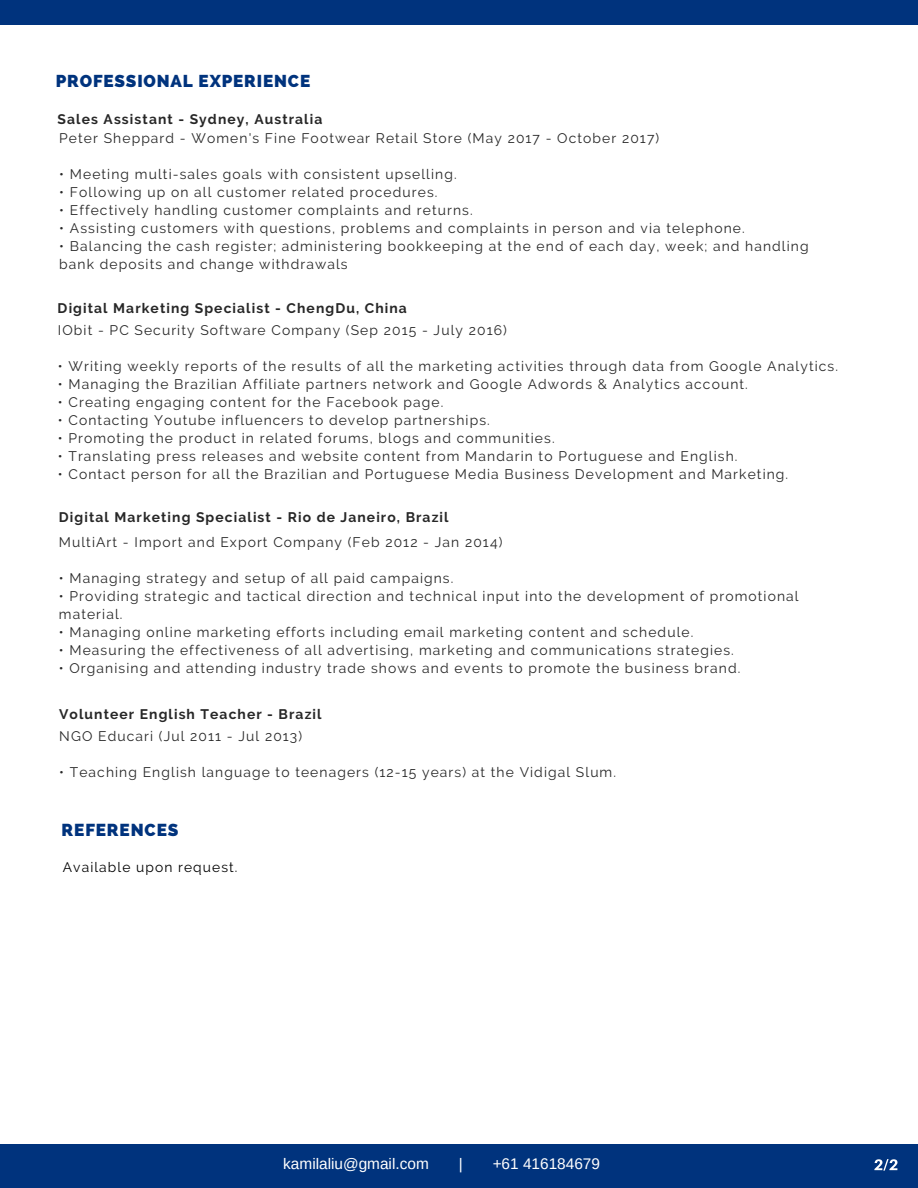
<style>
.page{position:relative;width:918px;height:1188px;background:#fff}
.page>*{position:absolute;margin:0;border:0;box-sizing:border-box;transform-origin:0 0}
.t1{font:800 17.25px "Raleway";letter-spacing:.05em;color:#00337d}
.t2{font:800 17.1px "Raleway";letter-spacing:.05em;color:#00337d}
.t3{font:15.45px "Arimo";color:#fff}
.t4{font:13.8px/18px "Raleway";letter-spacing:.08em;color:#272727}
.t5{font:700 13.8px "Raleway";letter-spacing:.08em;color:#272727}
.t6{font:13.8px "Raleway";letter-spacing:.08em;color:#000}
</style>
<div class="page">
<div style="left:0;top:0;width:918px;height:25px;background:#00337d"></div>
<div style="left:0;top:1144px;width:918px;height:44px;background:#00337d"></div>
<svg style="left:874px;top:1159px;width:23px;height:12px"></svg>
<p class="t2" style="left:56px;top:71px;width:256px">PROFESSIONAL EXPERIENCE</p>
<p class="t5" style="left:58px;top:111px;width:266px">Sales Assistant - Sydney, Australia</p>
<p class="t4" style="left:59px;top:129px;width:601px">Peter Sheppard - Women's Fine Footwear Retail Store (May 2017 - October 2017)</p>
<p class="t4" style="left:59px;top:165px;width:399px">• Meeting multi-sales goals with consistent upselling.</p>
<p class="t4" style="left:59px;top:183px;width:380px">• Following up on all customer related procedures.</p>
<p class="t4" style="left:59px;top:201px;width:415px">• Effectively handling customer complaints and returns.</p>
<p class="t4" style="left:59px;top:219px;width:687px">• Assisting customers with questions, problems and complaints in person and via telephone.</p>
<p class="t4" style="left:59px;top:237px;width:751px">• Balancing the cash register; administering bookkeeping at the end of each day, week; and handling bank deposits and change withdrawals</p>
<p class="t5" style="left:58px;top:300px;width:351px">Digital Marketing Specialist - ChengDu, China</p>
<p class="t4" style="left:58px;top:322px;width:451px">IObit - PC Security Software Company (Sep 2015 - July 2016)</p>
<p class="t4" style="left:58px;top:358px;width:782px">• Writing weekly reports of the results of all the marketing activities through data from Google Analytics.</p>
<p class="t4" style="left:58px;top:376px;width:691px">• Managing the Brazilian Affiliate partners network and Google Adwords &amp; Analytics account.</p>
<p class="t4" style="left:58px;top:394px;width:387px">• Creating engaging content for the Facebook page.</p>
<p class="t4" style="left:58px;top:412px;width:433px">• Contacting Youtube influencers to develop partnerships.</p>
<p class="t4" style="left:58px;top:430px;width:498px">• Promoting the product in related forums, blogs and communities.</p>
<p class="t4" style="left:58px;top:448px;width:681px">• Translating press releases and website content from Mandarin to Portuguese and English.</p>
<p class="t4" style="left:58px;top:466px;width:732px">• Contact person for all the Brazilian and Portuguese Media Business Development and Marketing.</p>
<p class="t5" style="left:59px;top:509px;width:391px">Digital Marketing Specialist - Rio de Janeiro, Brazil</p>
<p class="t4" style="left:59px;top:533px;width:445px">MultiArt - Import and Export Company (Feb 2012 - Jan 2014)</p>
<p class="t4" style="left:59px;top:569px;width:396px">• Managing strategy and setup of all paid campaigns.</p>
<p class="t4" style="left:59px;top:587px;width:741px">• Providing strategic and tactical direction and technical input into the development of promotional material.</p>
<p class="t4" style="left:59px;top:623px;width:636px">• Managing online marketing efforts including email marketing content and schedule.</p>
<p class="t4" style="left:59px;top:641px;width:677px">• Measuring the effectiveness of all advertising, marketing and communications strategies.</p>
<p class="t4" style="left:59px;top:659px;width:683px">• Organising and attending industry trade shows and events to promote the business brand.</p>
<p class="t5" style="left:59px;top:706px;width:264px">Volunteer English Teacher - Brazil</p>
<p class="t4" style="left:59px;top:727px;width:244px">NGO Educari (Jul 2011 - Jul 2013)</p>
<p class="t4" style="left:59px;top:763px;width:558px">• Teaching English language to teenagers (12-15 years) at the Vidigal Slum.</p>
<p class="t1" style="left:62px;top:820px;width:118px">REFERENCES</p>
<p class="t6" style="left:63px;top:859px;width:176px">Available upon request.</p>
<p class="t3" style="left:283px;top:1155px;width:147px">kamilaliu@gmail.com</p>
<p class="t3" style="left:459px;top:1155px;width:6px">|</p>
<p class="t3" style="left:493px;top:1155px;width:109px">+61 416184679</p>
</div>
